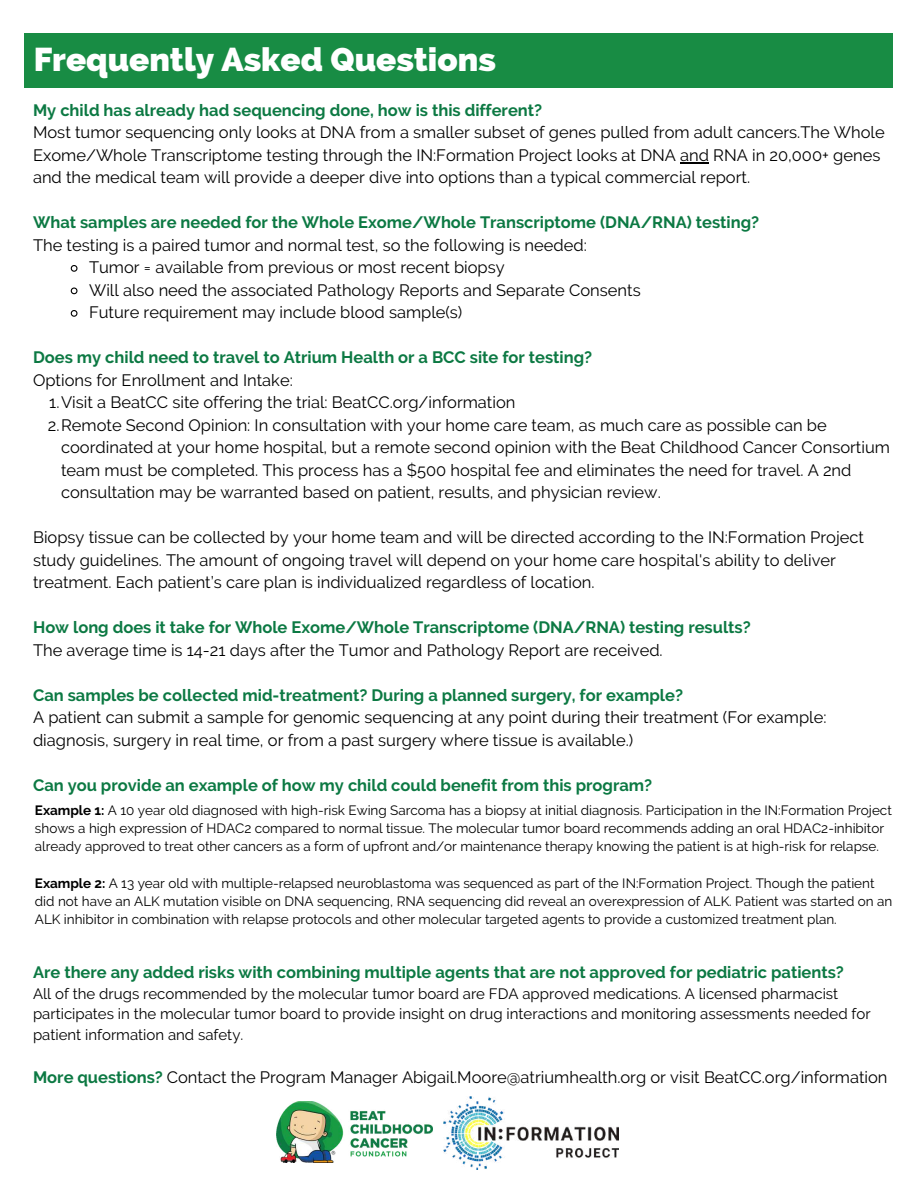
<style>
.page{position:relative;width:918px;height:1188px;background:#fff}
.page>*{position:absolute;margin:0;border:0;box-sizing:border-box;transform-origin:0 0}
.t1{font:800 33.15px "Raleway";color:#fff}
.t2{font:16.5px/22.5px "Raleway";color:#000}
.t3{font:700 16.5px "Raleway";color:#0c7943}
.t4{font:15px/20.2px "Raleway";color:#000}
.t5{font:13.5px/18.1px "Raleway";color:#000}
.s1{font-weight:700}
.s2{font-weight:700;color:#0c7943}
</style>
<div class="page">
<div style="left:24px;top:33px;width:869px;height:54px;background:#188c44"></div>
<img style="left:277px;top:1102px;width:155px;height:61px">
<img style="left:444px;top:1096px;width:174px;height:73px">
<svg style="left:70px;top:265px;width:8px;height:7px"></svg>
<svg style="left:70px;top:287px;width:8px;height:8px"></svg>
<svg style="left:70px;top:310px;width:8px;height:7px"></svg>
<svg style="left:680px;top:162px;width:29px;height:1px"></svg>
<h1 class="t1" style="left:34px;top:40px;width:464px">Frequently Asked Questions</h1>
<p class="t3" style="left:33px;top:100px;width:511px">My child has already had sequencing done, how is this different?</p>
<p class="t2" style="left:33px;top:121px;width:853px">Most tumor sequencing only looks at DNA from a smaller subset of genes pulled from adult cancers.The Whole<br>Exome/Whole Transcriptome testing through the IN:Formation Project looks at DNA and RNA in 20,000+ genes and the medical team will provide a deeper dive into options than a typical commercial report.</p>
<p class="t3" style="left:33px;top:213px;width:728px">What samples are needed for the Whole Exome/Whole Transcriptome (DNA/RNA) testing?</p>
<p class="t2" style="left:33px;top:234px;width:555px">The testing is a paired tumor and normal test, so the following is needed:</p>
<p class="t2" style="left:89px;top:256px;width:553px">Tumor = available from previous or most recent biopsy<br>Will also need the associated Pathology Reports and Separate Consents<br>Future requirement may include blood sample(s)</p>
<p class="t3" style="left:33px;top:348px;width:561px">Does my child need to travel to Atrium Health or a BCC site for testing?</p>
<p class="t2" style="left:33px;top:369px;width:261px">Options for Enrollment and Intake:</p>
<p class="t2" style="left:49px;top:391px;width:468px">1.Visit a BeatCC site offering the trial: BeatCC.org/information</p>
<p class="t2" style="left:48px;top:414px;width:780px">2.Remote Second Opinion: In consultation with your home care team, as much care as possible can be</p>
<p class="t2" style="left:61px;top:436px;width:830px">coordinated at your home hospital, but a remote second opinion with the Beat Childhood Cancer Consortium</p>
<p class="t2" style="left:61px;top:459px;width:792px">team must be completed. This process has a $500 hospital fee and eliminates the need for travel. A 2nd</p>
<p class="t2" style="left:61px;top:481px;width:601px">consultation may be warranted based on patient, results, and physician review.</p>
<p class="t2" style="left:33px;top:526px;width:832px">Biopsy tissue can be collected by your home team and will be directed according to the IN:Formation Project study guidelines. The amount of ongoing travel will depend on your home care hospital's ability to deliver treatment. Each patient’s care plan is individualized regardless of location.</p>
<p class="t3" style="left:33px;top:618px;width:719px">How long does it take for Whole Exome/Whole Transcriptome (DNA/RNA) testing results?</p>
<p class="t2" style="left:33px;top:639px;width:631px">The average time is 14-21 days after the Tumor and Pathology Report are received.</p>
<p class="t3" style="left:33px;top:685px;width:652px">Can samples be collected mid-treatment? During a planned surgery, for example?</p>
<p class="t2" style="left:33px;top:706px;width:795px">A patient can submit a sample for genomic sequencing at any point during their treatment (For example: diagnosis, surgery in real time, or from a past surgery where tissue is available.)</p>
<p class="t3" style="left:33px;top:775px;width:621px">Can you provide an example of how my child could benefit from this program?</p>
<p class="t5" style="left:35px;top:801px;width:858px"><span class="s1">Example 1:</span> A 10 year old diagnosed with high-risk Ewing Sarcoma has a biopsy at initial diagnosis. Participation in the IN:Formation Project shows a high expression of HDAC2 compared to normal tissue. The molecular tumor board recommends adding an oral HDAC2-inhibitor already approved to treat other cancers as a form of upfront and/or maintenance therapy knowing the patient is at high-risk for relapse.</p>
<p class="t5" style="left:35px;top:874px;width:859px"><span class="s1">Example 2:</span> A 13 year old with multiple-relapsed neuroblastoma was sequenced as part of the IN:Formation Project. Though the patient did not have an ALK mutation visible on DNA sequencing, RNA sequencing did reveal an overexpression of ALK. Patient was started on an<br>ALK inhibitor in combination with relapse protocols and other molecular targeted agents to provide a customized treatment plan.</p>
<p class="t3" style="left:33px;top:962px;width:812px">Are there any added risks with combining multiple agents that are not approved for pediatric patients?</p>
<p class="t4" style="left:33px;top:984px;width:839px">All of the drugs recommended by the molecular tumor board are FDA approved medications. A licensed pharmacist participates in the molecular tumor board to provide insight on drug interactions and monitoring assessments needed for patient information and safety.</p>
<p class="t2" style="left:33px;top:1066px;width:856px"><span class="s2">More questions?</span> Contact the Program Manager Abigail.Moore@atriumhealth.org or visit BeatCC.org/information</p>
</div>
